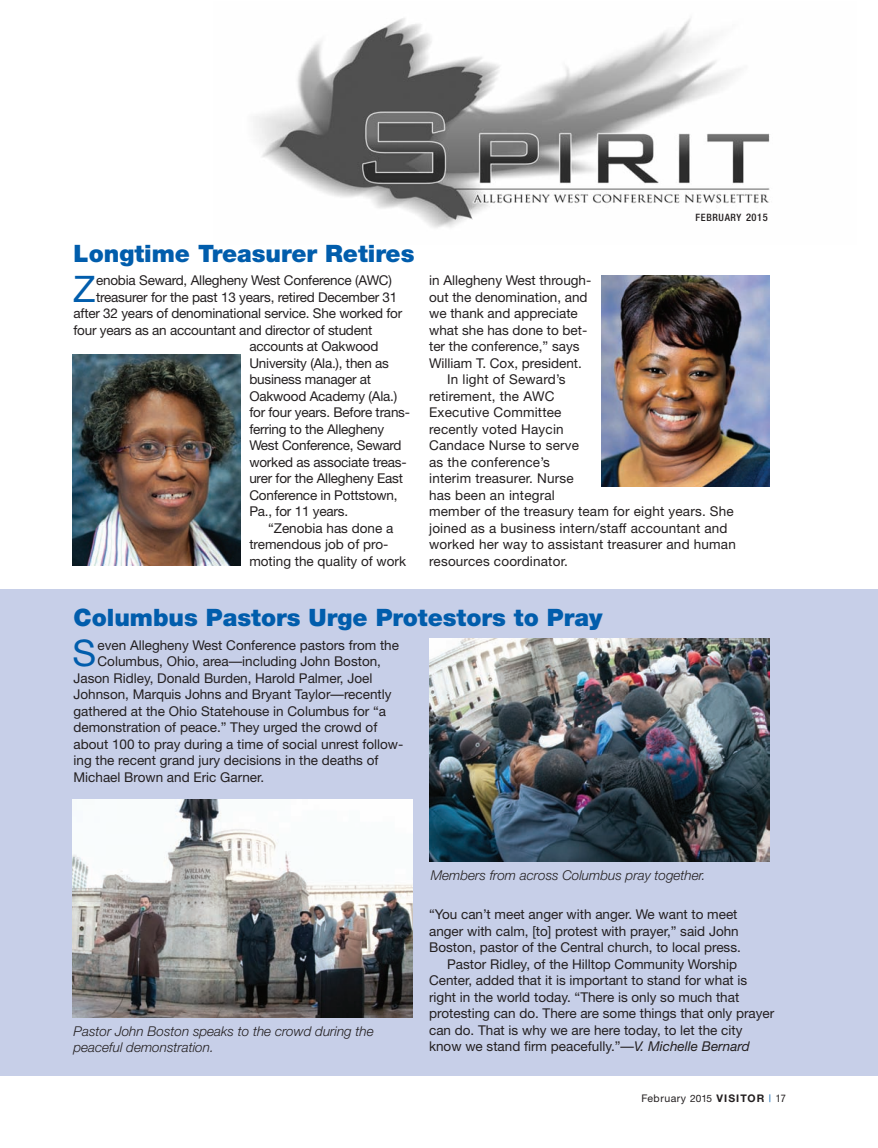
<style>
.page{position:relative;width:878px;height:1148px;background:#fff}
.page>*{position:absolute;margin:0;border:0;box-sizing:border-box;transform-origin:0 0}
.t1{font:36.6px "Helvetica Neue";color:#015dac}
.t2{font:900 24px "Helvetica Neue";color:#015dac}
.t3{font:13.5px "Helvetica Neue";color:#231f20}
.t4{font:italic 300 13.5px/16.5px "Helvetica Neue";color:#231f20}
.t5{font:10.5px "Helvetica Neue";letter-spacing:.05em;color:#231f20}
.t6{font:500 condensed 10.2px "Helvetica Neue";letter-spacing:.065em;color:#231f20}
.s1{font-size:10.5px}
.s2{font-style:italic}
.s3{font-size:10.2px}
.s4{font-weight:700}
.s5{font-stretch:condensed;color:#015dac}
.s6{font-stretch:condensed}
</style>
<div class="page">
<div style="left:0;top:590px;width:878px;height:485px;background:#c7cfe8"></div>
<img style="left:255px;top:18px;width:515px;height:210px">
<img style="left:429px;top:639px;width:340px;height:222px">
<img style="left:72px;top:800px;width:341px;height:217px">
<img style="left:72px;top:354px;width:168px;height:212px">
<img style="left:601px;top:275px;width:169px;height:211px">
<h2 class="t2" style="left:74px;top:244px;width:342px">Longtime Treasurer Retires</h2>
<h1 class="t1" style="left:73px;top:275px;width:24px">Z</h1>
<p class="t3" style="left:96px;top:275px;width:297px">enobia Seward, Allegheny West Conference (AWC)</p>
<p class="t3" style="left:96px;top:292px;width:303px">treasurer for the past 13 years, retired December 31</p>
<p class="t3" style="left:73px;top:308px;width:330px">after 32 years of denominational service. She worked for</p>
<p class="t3" style="left:73px;top:325px;width:300px">four years as an accountant and director of student</p>
<p class="t3" style="left:249px;top:341px;width:131px">accounts at Oakwood</p>
<p class="t3" style="left:249px;top:358px;width:141px">University (Ala.), then as</p>
<p class="t3" style="left:249px;top:374px;width:123px">business manager at</p>
<p class="t3" style="left:249px;top:391px;width:149px">Oakwood Academy (Ala.)</p>
<p class="t3" style="left:249px;top:407px;width:162px">for four years. Before trans-</p>
<p class="t3" style="left:249px;top:424px;width:136px">ferring to the Allegheny</p>
<p class="t3" style="left:249px;top:440px;width:154px">West Conference, Seward</p>
<p class="t3" style="left:249px;top:457px;width:159px">worked as associate treas-</p>
<p class="t3" style="left:249px;top:473px;width:155px">urer for the Allegheny East</p>
<p class="t3" style="left:249px;top:490px;width:150px">Conference in Pottstown,</p>
<p class="t3" style="left:249px;top:506px;width:100px">Pa., for 11 years.</p>
<p class="t3" style="left:268px;top:523px;width:127px">“Zenobia has done a</p>
<p class="t3" style="left:249px;top:539px;width:140px">tremendous job of pro-</p>
<p class="t3" style="left:249px;top:556px;width:158px">moting the quality of work</p>
<p class="t6" style="left:695px;top:213px;width:74px">FEBRUARY <span class="s1">2015</span></p>
<p class="t3" style="left:429px;top:276px;width:164px">in Allegheny West through-</p>
<p class="t3" style="left:429px;top:292px;width:160px">out the denomination, and</p>
<p class="t3" style="left:429px;top:309px;width:150px">we thank and appreciate</p>
<p class="t3" style="left:429px;top:325px;width:160px">what she has done to bet-</p>
<p class="t3" style="left:429px;top:342px;width:152px">ter the conference,” says</p>
<p class="t3" style="left:429px;top:358px;width:154px">William T. Cox, president.</p>
<p class="t3" style="left:447px;top:375px;width:120px">In light of Seward’s</p>
<p class="t3" style="left:429px;top:391px;width:127px">retirement, the AWC</p>
<p class="t3" style="left:429px;top:408px;width:134px">Executive Committee</p>
<p class="t3" style="left:429px;top:424px;width:136px">recently voted Haycin</p>
<p class="t3" style="left:429px;top:441px;width:151px">Candace Nurse to serve</p>
<p class="t3" style="left:429px;top:457px;width:122px">as the conference’s</p>
<p class="t3" style="left:429px;top:474px;width:146px">interim treasurer. Nurse</p>
<p class="t3" style="left:429px;top:490px;width:127px">has been an integral</p>
<p class="t3" style="left:429px;top:507px;width:306px">member of the treasury team for eight years. She</p>
<p class="t3" style="left:429px;top:523px;width:300px">joined as a business intern/staff accountant and</p>
<p class="t3" style="left:429px;top:540px;width:308px">worked her way to assistant treasurer and human</p>
<p class="t3" style="left:429px;top:556px;width:140px">resources coordinator.</p>
<h2 class="t2" style="left:74px;top:609px;width:530px">Columbus Pastors Urge Protestors to Pray</h2>
<h1 class="t1" style="left:73px;top:640px;width:25px">S</h1>
<p class="t3" style="left:98px;top:640px;width:303px">even Allegheny West Conference pastors from the</p>
<p class="t3" style="left:98px;top:656px;width:285px">Columbus, Ohio, area—including John Boston,</p>
<p class="t3" style="left:73px;top:673px;width:300px">Jason Ridley, Donald Burden, Harold Palmer, Joel</p>
<p class="t3" style="left:73px;top:689px;width:319px">Johnson, Marquis Johns and Bryant Taylor—recently</p>
<p class="t3" style="left:73px;top:706px;width:314px">gathered at the Ohio Statehouse in Columbus for “a</p>
<p class="t3" style="left:73px;top:722px;width:305px">demonstration of peace.” They urged the crowd of</p>
<p class="t3" style="left:73px;top:739px;width:331px">about 100 to pray during a time of social unrest follow-</p>
<p class="t3" style="left:73px;top:755px;width:306px">ing the recent grand jury decisions in the deaths of</p>
<p class="t3" style="left:73px;top:772px;width:192px">Michael Brown and Eric Garner.</p>
<p class="t4" style="left:74px;top:1024px;width:302px">Pastor John Boston speaks to the crowd during the peaceful demonstration.</p>
<p class="t4" style="left:431px;top:868px;width:276px">Members from across Columbus pray together.</p>
<p class="t3" style="left:429px;top:909px;width:310px">“You can’t meet anger with anger. We want to meet</p>
<p class="t3" style="left:429px;top:925px;width:311px">anger with calm, [to] protest with prayer,” said John</p>
<p class="t3" style="left:429px;top:942px;width:313px">Boston, pastor of the Central church, to local press.</p>
<p class="t3" style="left:447px;top:958px;width:291px">Pastor Ridley, of the Hilltop Community Worship</p>
<p class="t3" style="left:429px;top:975px;width:320px">Center, added that it is important to stand for what is</p>
<p class="t3" style="left:429px;top:991px;width:311px">right in the world today. “There is only so much that</p>
<p class="t3" style="left:429px;top:1008px;width:347px">protesting can do. There are some things that only prayer</p>
<p class="t3" style="left:429px;top:1024px;width:315px">can do. That is why we are here today, to let the city</p>
<p class="t3" style="left:429px;top:1041px;width:322px">know we stand firm peacefully.”—<span class="s2">V. Michelle Bernard</span></p>
<p class="t5" style="left:641px;top:1094px;width:146px">February <span class="s3">2015</span> <span class="s4">VISITOR</span> <span class="s5">|</span> <span class="s6">17</span></p>
</div>
